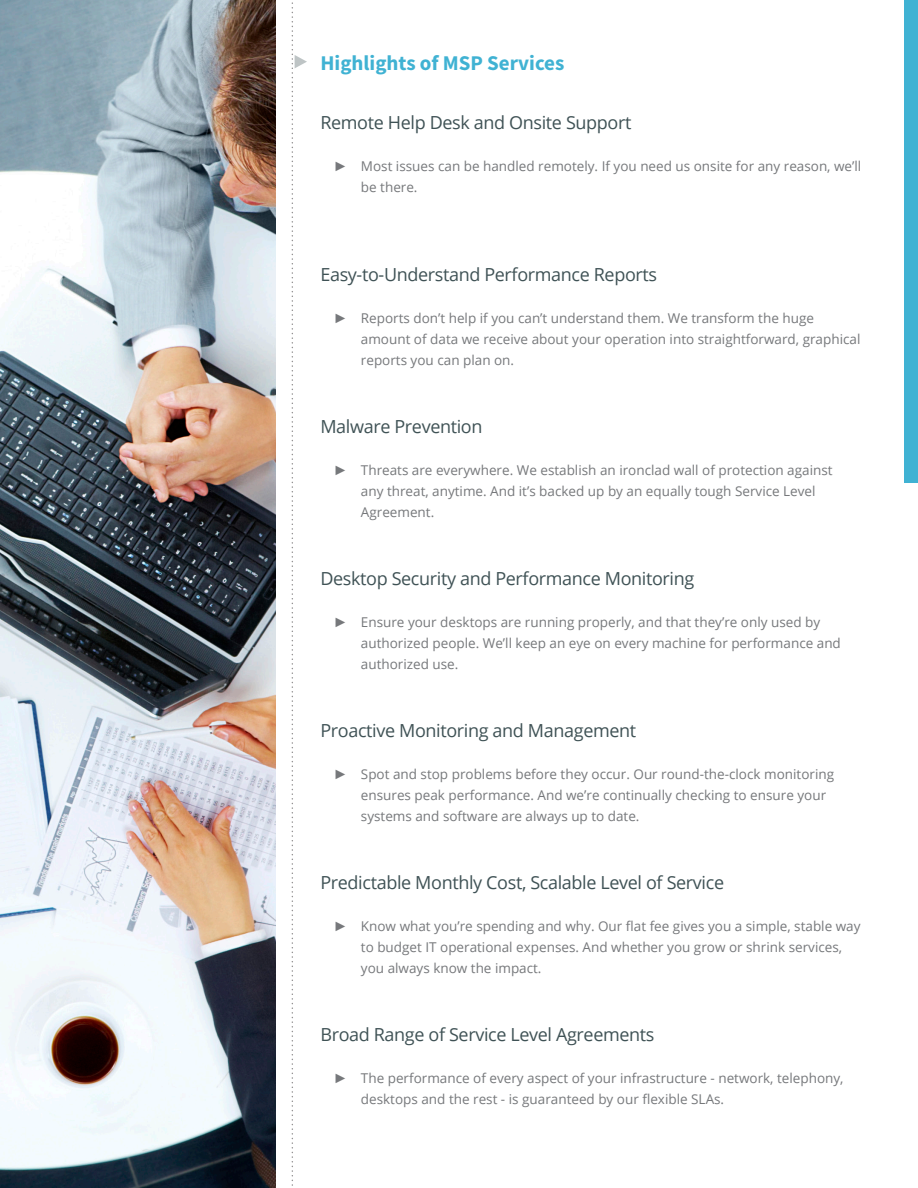
<style>
.page{position:relative;width:918px;height:1188px;background:#fff}
.page>*{position:absolute;margin:0;border:0;box-sizing:border-box;transform-origin:0 0}
.t1{font:700 21px "Source Sans Pro";color:#40b2d3}
.t2{font:18px "Open Sans";letter-spacing:-.02em;color:#3f5255}
.t3{font:13.5px/21px "Open Sans";color:#76787b}
.s1{font-family:"Arial"}
</style>
<div class="page">
<img style="left:0;top:0;width:275px;height:1188px">
<svg style="left:292px;top:2px;width:15px;height:1184px"></svg>
<div style="left:904px;top:0;width:14px;height:483px;background:#40b2d3"></div>
<p class="t1" style="left:320px;top:49px;width:246px">Highlights of MSP Services</p>
<p class="t2" style="left:320px;top:110px;width:313px">Remote Help Desk and Onsite Support</p>
<p class="t3" style="left:361px;top:156px;width:502px;text-indent:-27px"><span class="s1">►</span> Most issues can be handled remotely. If you need us onsite for any reason, we’ll be there.</p>
<p class="t2" style="left:320px;top:262px;width:338px">Easy-to-Understand Performance Reports</p>
<p class="t3" style="left:361px;top:308px;width:501px;text-indent:-27px"><span class="s1">►</span> Reports don’t help if you can’t understand them. We transform the huge amount of data we receive about your operation into straightforward, graphical reports you can plan on.</p>
<p class="t2" style="left:320px;top:414px;width:164px">Malware Prevention</p>
<p class="t3" style="left:361px;top:460px;width:473px;text-indent:-27px"><span class="s1">►</span> Threats are everywhere. We establish an ironclad wall of protection against any threat, anytime. And it’s backed up by an equally tough Service Level<br>Agreement.</p>
<p class="t2" style="left:320px;top:566px;width:375px">Desktop Security and Performance Monitoring</p>
<p class="t3" style="left:361px;top:611px;width:481px;text-indent:-27px"><span class="s1">►</span> Ensure your desktops are running properly, and that they’re only used by authorized people. We’ll keep an eye on every machine for performance and authorized use.</p>
<p class="t2" style="left:320px;top:718px;width:317px">Proactive Monitoring and Management</p>
<p class="t3" style="left:361px;top:763px;width:475px;text-indent:-27px"><span class="s1">►</span> Spot and stop problems before they occur. Our round-the-clock monitoring ensures peak performance. And we’re continually checking to ensure your systems and software are always up to date.</p>
<p class="t2" style="left:320px;top:870px;width:405px">Predictable Monthly Cost, Scalable Level of Service</p>
<p class="t3" style="left:361px;top:915px;width:501px;text-indent:-27px"><span class="s1">►</span> Know what you’re spending and why. Our flat fee gives you a simple, stable way to budget IT operational expenses. And whether you grow or shrink services, you always know the impact.</p>
<p class="t2" style="left:320px;top:1022px;width:336px">Broad Range of Service Level Agreements</p>
<p class="t3" style="left:361px;top:1067px;width:484px;text-indent:-27px"><span class="s1">►</span> The performance of every aspect of your infrastructure - network, telephony, desktops and the rest - is guaranteed by our flexible SLAs.</p>
</div>
